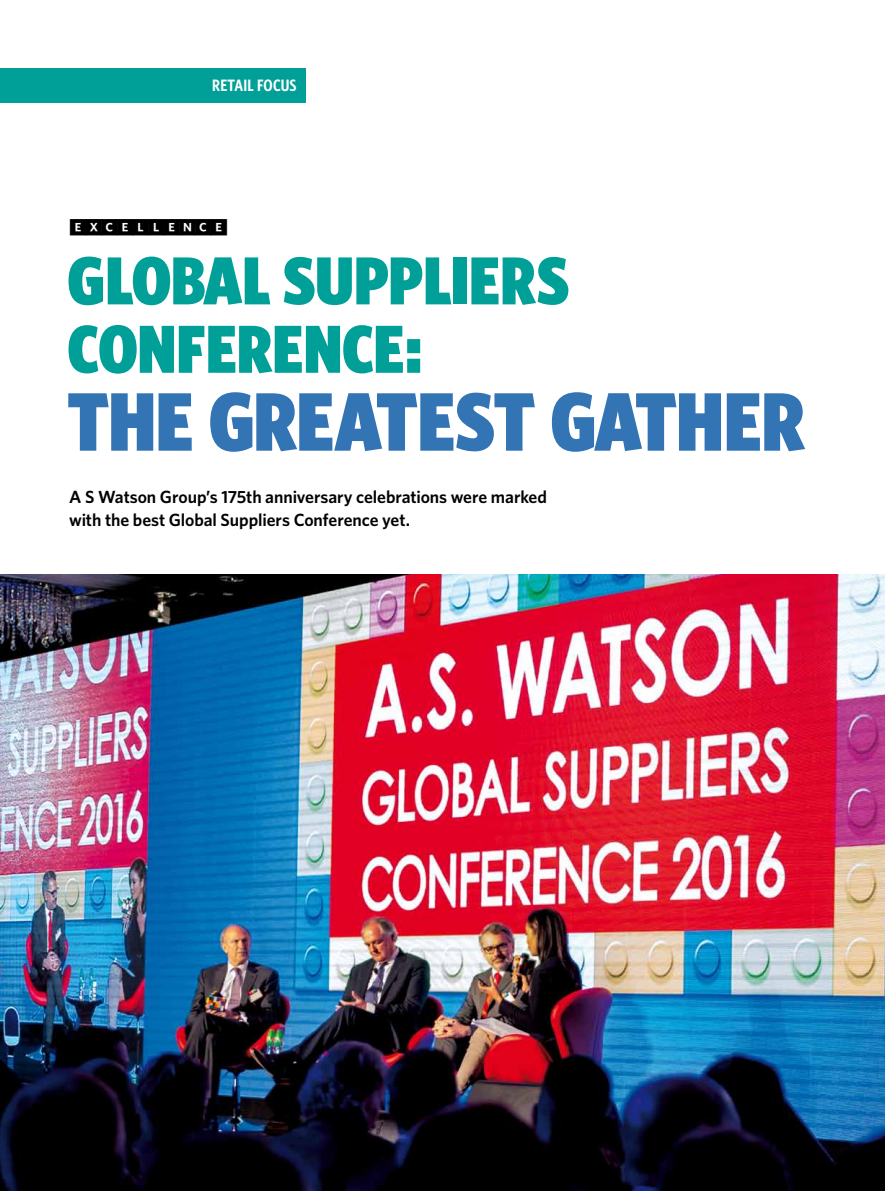
<style>
.page{position:relative;width:885px;height:1191px;background:#fff}
.page>*{position:absolute;margin:0;border:0;box-sizing:border-box;transform-origin:0 0}
.t1{font:900 83.1px "Whitney Condensed";letter-spacing:-.005em;color:#3374b5}
.t2{font:900 68.1px/68.4px "Whitney Condensed";color:#00a098}
.t3{font:19.5px "Whitney Index Black Square Bd";letter-spacing:-.2em;color:#000}
.t4{font:600 17.7px/22.5px "Whitney";letter-spacing:-.005em;color:#000}
.t5{font:600 16.5px "Whitney Condensed";letter-spacing:.015em;color:#fff}
</style>
<div class="page">
<div style="left:0;top:68px;width:305px;height:34px;background:#00a098"></div>
<img style="left:0;top:574px;width:884px;height:617px">
<p class="t5" style="left:212px;top:75px;width:86px">RETAIL FOCUS</p>
<p class="t3" style="left:68px;top:219px;width:162px">EXCELLENCE</p>
<h2 class="t2" style="left:67px;top:245px;width:502px">GLOBAL SUPPLIERS<br>CONFERENCE:</h2>
<h1 class="t1" style="left:67px;top:373px;width:738px">THE GREATEST GATHER</h1>
<p class="t4" style="left:69px;top:485px;width:479px">A S Watson Group’s 175th anniversary celebrations were marked with the best Global Suppliers Conference yet.</p>
</div>
